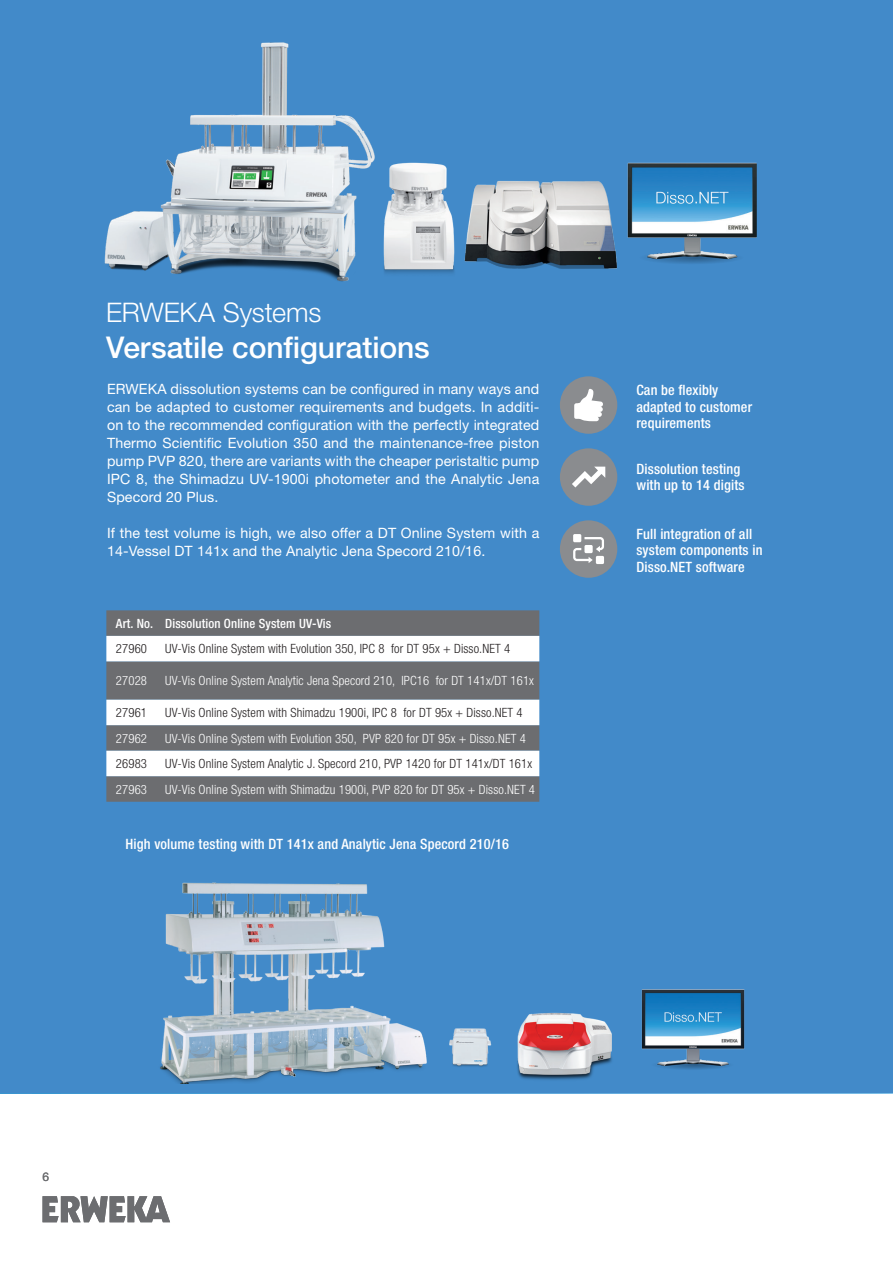
<style>
.page{position:relative;width:893px;height:1263px;background:#fff}
.page>*{position:absolute;margin:0;border:0;box-sizing:border-box;transform-origin:0 0}
.t1{font:500 30px "Helvetica Neue LT Std";letter-spacing:-.005em;color:#fff}
.t2{font:300 27px "Helvetica Neue LT Std";letter-spacing:-.005em;color:#fff}
.t3{font:14.25px/18px "Helvetica Neue LT Std";letter-spacing:.01em;color:#fff;text-align:justify}
.t4{font:500 condensed 14.25px/16.5px "Helvetica Neue LT Std";letter-spacing:.01em;color:#fff}
.t5{font:300 condensed 12.75px "Helvetica Neue LT Std";letter-spacing:.01em;color:#fff}
.t6{font:300 condensed 12.75px "Helvetica Neue LT Std";letter-spacing:.01em;color:#231f20}
.t7{font:500 condensed 12.75px "Helvetica Neue LT Std";letter-spacing:.01em;color:#fff}
.t8{font:12px "Helvetica Neue LT Std";color:#6c6d70}
</style>
<div class="page">
<div style="left:0;top:0;width:893px;height:1093px;background:#428ac9"></div>
<svg style="left:106px;top:610px;width:433px;height:192px;background:#6c6e72"></svg>
<svg style="left:106px;top:636px;width:433px;height:140px"></svg>
<img style="left:114px;top:856px;width:779px;height:227px">
<img style="left:95px;top:13px;width:690px;height:284px">
<svg style="left:43px;top:1196px;width:127px;height:26px"></svg>
<div style="left:560px;top:376px;width:57px;height:58px;background:#8a8c8f;border-radius:50%"></div>
<svg style="left:574px;top:389px;width:29px;height:32px"></svg>
<div style="left:560px;top:448px;width:57px;height:58px;background:#8a8c8f;border-radius:50%"></div>
<svg style="left:572px;top:467px;width:33px;height:20px"></svg>
<div style="left:560px;top:520px;width:57px;height:58px;background:#8a8c8f;border-radius:50%"></div>
<div style="left:573px;top:534px;width:8px;height:8px;background:#fff;border-radius:2px"></div>
<svg style="left:573px;top:537px;width:31px;height:26px"></svg>
<h2 class="t2" style="left:106px;top:296px;width:217px">ERWEKA Systems</h2>
<h1 class="t1" style="left:106px;top:330px;width:325px">Versatile configurations</h1>
<p class="t3" style="left:107px;top:380px;width:434px">ERWEKA dissolution systems can be configured in many ways and can be adapted to customer requirements and budgets. In additi&shy;on to the recommended configuration with the perfectly integrated Thermo Scientific Evolution 350 and the maintenance-free piston pump PVP 820, there are variants with the cheaper peristaltic pump IPC 8, the Shimadzu UV-1900i photometer and the Analytic Jena Specord 20 Plus.</p>
<p class="t3" style="left:107px;top:524px;width:434px">If the test volume is high, we also offer a DT Online System with a<br>14-Vessel DT 141x and the Analytic Jena Specord 210/16.</p>
<p class="t7" style="left:116px;top:615px;width:217px">Art. No. Dissolution Online System UV-Vis</p>
<p class="t6" style="left:116px;top:641px;width:33px">27960</p>
<p class="t6" style="left:165px;top:641px;width:347px">UV-Vis Online System with Evolution 350, IPC 8 for DT 95x + Disso.NET 4</p>
<p class="t5" style="left:116px;top:673px;width:33px">27028</p>
<p class="t5" style="left:165px;top:673px;width:370px">UV-Vis Online System Analytic Jena Specord 210, IPC16 for DT 141x/DT 161x</p>
<p class="t6" style="left:116px;top:705px;width:33px">27961</p>
<p class="t6" style="left:165px;top:705px;width:359px">UV-Vis Online System with Shimadzu 1900i, IPC 8 for DT 95x + Disso.NET 4</p>
<p class="t5" style="left:116px;top:731px;width:33px">27962</p>
<p class="t5" style="left:165px;top:731px;width:362px">UV-Vis Online System with Evolution 350, PVP 820 for DT 95x + Disso.NET 4</p>
<p class="t6" style="left:116px;top:756px;width:33px">26983</p>
<p class="t6" style="left:165px;top:756px;width:368px">UV-Vis Online System Analytic J. Specord 210, PVP 1420 for DT 141x/DT 161x</p>
<p class="t5" style="left:116px;top:782px;width:33px">27963</p>
<p class="t5" style="left:165px;top:782px;width:371px">UV-Vis Online System with Shimadzu 1900i, PVP 820 for DT 95x + Disso.NET 4</p>
<p class="t4" style="left:125px;top:836px;width:385px">High volume testing with DT 141x and Analytic Jena Specord 210/16</p>
<p class="t4" style="left:636px;top:382px;width:117px">Can be flexibly adapted to customer requirements</p>
<p class="t4" style="left:636px;top:460px;width:110px">Dissolution testing with up to 14 digits</p>
<p class="t4" style="left:636px;top:525px;width:128px">Full integration of all system components in<br>Disso.NET software</p>
<p class="t8" style="left:43px;top:1169px;width:8px">6</p>
</div>
